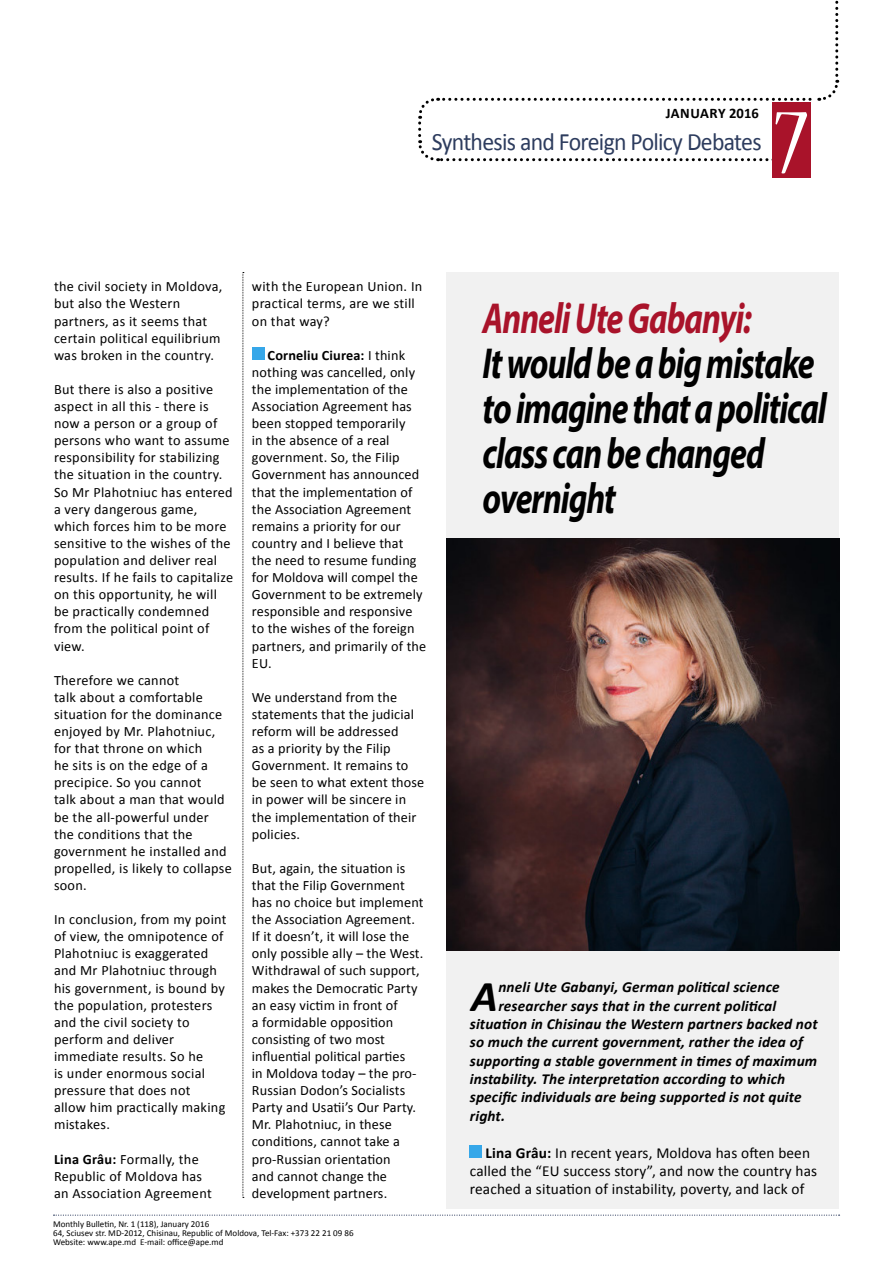
<style>
.page{position:relative;width:893px;height:1263px;background:#fff}
.page>*{position:absolute;margin:0;border:0;box-sizing:border-box;transform-origin:0 0}
.t1{font:condensed 102px "Nueva Std";color:#fff}
.t2{font:italic 700 44.25px "Calibri";color:#000}
.t3{font:italic 700 43.5px/45px "Myriad Pro";letter-spacing:-.03em;color:#000;scale:.77 1}
.t4{font:italic 700 43.5px "Myriad Pro";letter-spacing:-.03em;color:#a9132a;scale:.77 1}
.t5{font:25.05px "Calibri";letter-spacing:-.03em;color:#2d3c5e;scale:.95 1}
.t6{font:italic 700 15.3px "Calibri";letter-spacing:.01em;color:#000}
.t7{font:15.3px/18.3px "Calibri";letter-spacing:.01em;color:#000}
.t8{font:700 14.55px "Calibri";letter-spacing:.015em;color:#000}
.t9{font:14.25px/17.1px "Calibri";letter-spacing:.01em;color:#000}
.t10{font:9px/9px "Calibri";color:#000}
.s1{font-weight:700}
</style>
<div class="page">
<svg style="left:418px;top:0;width:422px;height:162px"></svg>
<div style="left:772px;top:102px;width:38px;height:76px;background:#a9132a"></div>
<svg style="left:54px;top:1214px;width:786px;height:2px"></svg>
<div style="left:446px;top:272px;width:393px;height:936px;background:#f1f1f1"></div>
<div style="left:252px;top:347px;width:12px;height:13px;background:#36a7e9"></div>
<div style="left:470px;top:1145px;width:12px;height:12px;background:#36a7e9"></div>
<img style="left:446px;top:538px;width:393px;height:412px">
<svg style="left:243px;top:272px;width:1px;height:926px"></svg>
<p class="t8" style="left:666px;top:104px;width:95px">JANUARY 2016</p>
<h1 class="t1" style="left:775px;top:96px;width:34px">7</h1>
<h3 class="t5" style="left:432px;top:126px;width:349px">Synthesis and Foreign Policy Debates</h3>
<p class="t9" style="left:54px;top:277px;width:170px">the civil society in Moldova, but also the Western partners, as it seems that certain political equilibrium was broken in the country.</p>
<p class="t9" style="left:54px;top:380px;width:181px">But there is also a positive aspect in all this - there is now a person or a group of persons who want to assume responsibility for stabilizing the situation in the country.<br>So Mr Plahotniuc has entered a very dangerous game, which forces him to be more sensitive to the wishes of the population and deliver real results. If he fails to capitalize on this opportunity, he will be practically condemned from the political point of view.</p>
<p class="t9" style="left:54px;top:671px;width:179px">Therefore we cannot<br>talk about a comfortable situation for the dominance enjoyed by Mr. Plahotniuc, for that throne on which<br>he sits is on the edge of a precipice. So you cannot<br>talk about a man that would be the all-powerful under the conditions that the government he installed and propelled, is likely to collapse soon.</p>
<p class="t9" style="left:54px;top:910px;width:174px">In conclusion, from my point of view, the omnipotence of<br>Plahotniuc is exaggerated and Mr Plahotniuc through his government, is bound by the population, protesters and the civil society to perform and deliver immediate results. So he<br>is under enormous social pressure that does not<br>allow him practically making mistakes.</p>
<p class="t9" style="left:54px;top:1149px;width:159px"><span class="s1">Lina Grâu:</span> Formally, the<br>Republic of Moldova has an Association Agreement</p>
<p class="t9" style="left:252px;top:277px;width:172px">with the European Union. In practical terms, are we still on that way?</p>
<p class="t9" style="left:252px;top:346px;width:176px;text-indent:16px"><span class="s1">Corneliu Ciurea:</span> I think nothing was cancelled, only the implementation of the<br>Association Agreement has been stopped temporarily<br>in the absence of a real government. So, the Filip<br>Government has announced that the implementation of the Association Agreement remains a priority for our country and I believe that the need to resume funding for Moldova will compel the<br>Government to be extremely responsible and responsive to the wishes of the foreign partners, and primarily of the<br>EU.</p>
<p class="t9" style="left:252px;top:688px;width:174px">We understand from the statements that the judicial reform will be addressed<br>as a priority by the Filip<br>Government. It remains to be seen to what extent those in power will be sincere in the implementation of their policies.</p>
<p class="t9" style="left:252px;top:859px;width:173px">But, again, the situation is that the Filip Government has no choice but implement the Association Agreement.<br>If it doesn’t, it will lose the only possible ally – the West.<br>Withdrawal of such support, makes the Democratic Party an easy victim in front of<br>a formidable opposition consisting of two most influential political parties<br>in Moldova today – the pro-<br>Russian Dodon’s Socialists<br>Party and Usatii’s Our Party.<br>Mr. Plahotniuc, in these conditions, cannot take a pro-Russian orientation<br>and cannot change the development partners.</p>
<h3 class="t4" style="left:483px;top:290px;width:351px">Anneli Ute Gabanyi:</h3>
<h3 class="t3" style="left:483px;top:339px;width:449px">It would be a big mistake to imagine that a political class can be changed overnight</h3>
<h2 class="t2" style="left:471px;top:968px;width:28px">A</h2>
<p class="t6" style="left:498px;top:978px;width:283px">nneli Ute Gabanyi, German political science</p>
<p class="t6" style="left:498px;top:996px;width:279px">researcher says that in the current political</p>
<p class="t6" style="left:470px;top:1014px;width:349px">situation in Chisinau the Western partners backed not</p>
<p class="t6" style="left:470px;top:1033px;width:334px">so much the current government, rather the idea of</p>
<p class="t6" style="left:470px;top:1051px;width:349px">supporting a stable government in times of maximum</p>
<p class="t6" style="left:470px;top:1069px;width:317px">instability. The interpretation according to which</p>
<p class="t6" style="left:470px;top:1088px;width:333px">specific individuals are being supported is not quite</p>
<p class="t6" style="left:470px;top:1106px;width:37px">right.</p>
<p class="t7" style="left:470px;top:1142px;width:349px;text-indent:16px"><span class="s1">Lina Grâu:</span> In recent years, Moldova has often been called the “EU success story”, and now the country has reached a situation of instability, poverty, and lack of</p>
<p class="t10" style="left:53px;top:1219px;width:302px">Monthly Bulletin, Nr. 1 (118), January 2016<br>64, Sciusev str. MD-2012, Chisinau, Republic of Moldova, Tel-Fax: +373 22 21 09 86<br>Website: www.ape.md E-mail: office@ape.md</p>
</div>
